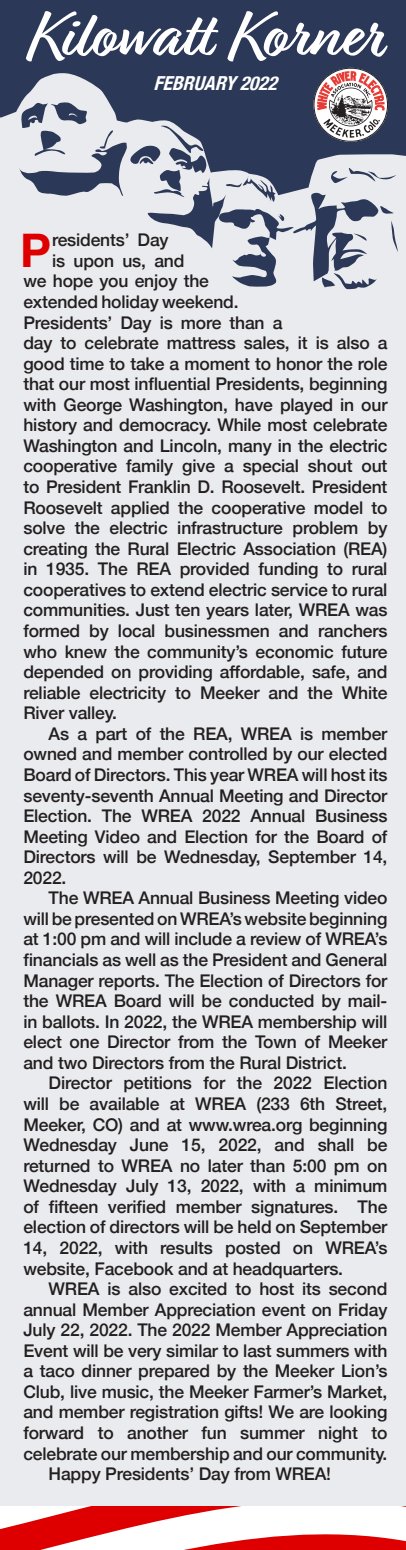
<style>
.page{position:relative;width:406px;height:1550px;background:#eaebee}
.page>*{position:absolute;margin:0;border:0;box-sizing:border-box;transform-origin:0 0}
.t1{font:700 66.5px "Relation";color:#fff}
.t2{font:700 46.38px "Helvetica Neue";color:#de0000}
.t3{font:italic 700 condensed 19.25px "Helvetica Neue";color:#fff}
.t4{font:500 17.5px/20.7px "Helvetica Neue";letter-spacing:-.01em;color:#231f20;text-align:justify}
</style>
<div class="page">
<svg style="left:0;top:1506px;width:406px;height:44px;background:#f19797"></svg>
<div style="left:0;top:39px;width:406px;height:117px;background:#2b3857"></div>
<div style="left:0;top:0;width:406px;height:39px;background:#2b3857"></div>
<svg style="left:18px;top:68px;width:381px;height:222px"></svg>
<p class="t1" style="left:28px;top:-3px;width:355px">Kilowatt Korner</p>
<p class="t3" style="left:154px;top:67px;width:132px">FEBRUARY2022</p>
<p class="t2" style="left:20px;top:214px;width:32px">P</p>
<p class="t4" style="left:52px;top:228px;width:118px">residents’ Day</p>
<p class="t4" style="left:52px;top:249px;width:134px">is upon us, and</p>
<p class="t4" style="left:23px;top:269px;width:187px">we hope you enjoy the</p>
<p class="t4" style="left:23px;top:290px;width:217px">extended holiday weekend.</p>
<p class="t4" style="left:23px;top:311px;width:261px">Presidents’ Day is more than a</p>
<p class="t4" style="left:23px;top:331px;width:366px">day to celebrate mattress sales, it is also a</p>
<p class="t4" style="left:23px;top:352px;width:365px">good time to take a moment to honor the role</p>
<p class="t4" style="left:23px;top:372px;width:366px">that our most influential Presidents, beginning</p>
<p class="t4" style="left:23px;top:393px;width:366px">with George Washington, have played in our</p>
<p class="t4" style="left:23px;top:413px;width:365px">history and democracy. While most celebrate</p>
<p class="t4" style="left:23px;top:434px;width:366px">Washington and Lincoln, many in the electric</p>
<p class="t4" style="left:23px;top:454px;width:365px">cooperative family give a special shout out</p>
<p class="t4" style="left:23px;top:475px;width:365px">to President Franklin D. Roosevelt. President</p>
<p class="t4" style="left:23px;top:496px;width:366px">Roosevelt applied the cooperative model to</p>
<p class="t4" style="left:23px;top:516px;width:366px">solve the electric infrastructure problem by</p>
<p class="t4" style="left:23px;top:537px;width:366px">creating the Rural Electric Association (REA)</p>
<p class="t4" style="left:23px;top:557px;width:366px">in 1935. The REA provided funding to rural</p>
<p class="t4" style="left:23px;top:578px;width:365px">cooperatives to extend electric service to rural</p>
<p class="t4" style="left:23px;top:598px;width:365px">communities. Just ten years later, WREA was</p>
<p class="t4" style="left:23px;top:619px;width:366px">formed by local businessmen and ranchers</p>
<p class="t4" style="left:23px;top:640px;width:366px">who knew the community’s economic future</p>
<p class="t4" style="left:23px;top:660px;width:366px">depended on providing affordable, safe, and</p>
<p class="t4" style="left:23px;top:681px;width:365px">reliable electricity to Meeker and the White</p>
<p class="t4" style="left:23px;top:701px;width:95px">River valley.</p>
<p class="t4" style="left:23px;top:722px;width:366px;text-indent:25px">As a part of the REA, WREA is member owned and member controlled by our elected Board of Directors. This year WREA will host its seventy-seventh Annual Meeting and Director Election. The WREA 2022 Annual Business Meeting Video and Election for the Board of Directors will be Wednesday, September 14, 2022.</p>
<p class="t4" style="left:23px;top:886px;width:366px;text-indent:25px">The WREA Annual Business Meeting video will be presented on WREA’s website beginning at 1:00 pm and will include a review of WREA’s financials as well as the President and General Manager reports. The Election of Directors for the WREA Board will be conducted by mail&shy;in ballots. In 2022, the WREA membership will elect one Director from the Town of Meeker and two Directors from the Rural District.</p>
<p class="t4" style="left:23px;top:1071px;width:366px;text-indent:25px">Director petitions for the 2022 Election will be available at WREA (233 6th Street, Meeker, CO) and at www.wrea.org beginning Wednesday June 15, 2022, and shall be returned to WREA no later than 5:00 pm on Wednesday July 13, 2022, with a minimum of fifteen verified member signatures. The election of directors will be held on September 14, 2022, with results posted on WREA’s website, Facebook and at headquarters.</p>
<p class="t4" style="left:23px;top:1277px;width:366px;text-indent:25px">WREA is also excited to host its second annual Member Appreciation event on Friday July 22, 2022. The 2022 Member Appreciation Event will be very similar to last summers with a taco dinner prepared by the Meeker Lion’s Club, live music, the Meeker Farmer’s Market, and member registration gifts! We are looking forward to another fun summer night to celebrate our membership and our community.</p>
<p class="t4" style="left:49px;top:1462px;width:284px">Happy Presidents’ Day from WREA!</p>
</div>
